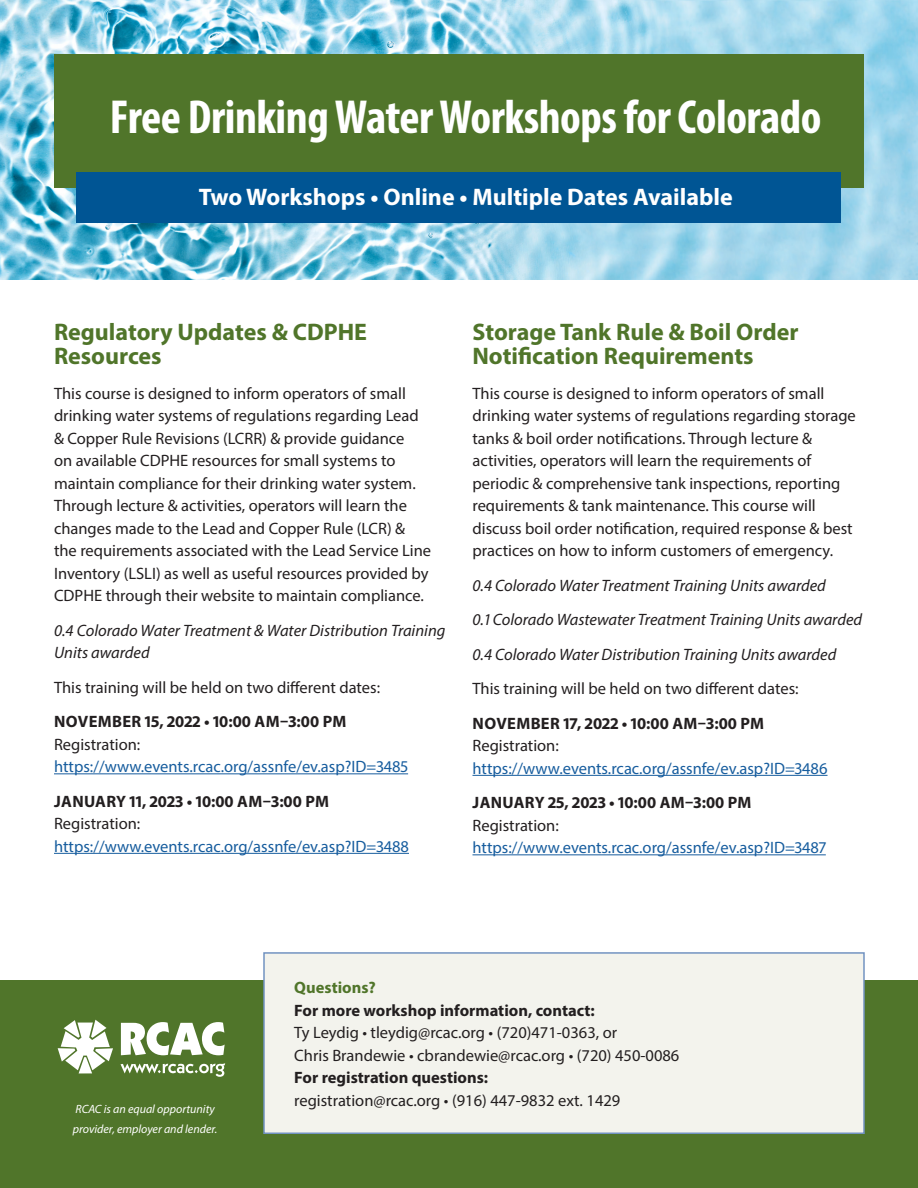
<style>
.page{position:relative;width:918px;height:1188px;background:#fff}
.page>*{position:absolute;margin:0;border:0;box-sizing:border-box;transform-origin:0 0}
.t1{font:700 condensed 48px "Myriad Pro";letter-spacing:-.01em;color:#fff}
.Class_Title{font:700 24px/24px "Myriad Pro";color:#50752a}
.t2{font:700 24px "Myriad Pro";color:#fff}
.Class_Title-2{font:16.5px/22.5px "Myriad Pro";color:#231f20}
.Class_Title-3{font:16.5px/22.5px "Myriad Pro";color:#175d9e}
.Class_Title-4{font:italic 16.5px/22.5px "Myriad Pro";color:#231f20}
.Class_Title-5{font:700 16.5px "Myriad Pro";color:#231f20}
.Class_Title-6{font:700 16.5px "Myriad Pro";color:#50752a}
.Class_Title-7{font:italic 12px/19.5px "Myriad Pro";color:#fff}
.s1{font-weight:700;color:#231f20}
.s2{color:#231f20}
</style>
<div class="page">
<img style="left:0;top:0;width:918px;height:280px">
<div style="left:0;top:981px;width:918px;height:207px;background:#50752a"></div>
<div style="left:263px;top:952px;width:602px;height:182px;background:#f3f3ed;border:2px solid #7293c1"></div>
<hr style="left:54px;top:773px;width:354px;height:1px;background:#175d9e">
<hr style="left:54px;top:853px;width:355px;height:1px;background:#175d9e">
<div style="left:54px;top:54px;width:810px;height:134px;background:#50752a"></div>
<div style="left:76px;top:172px;width:766px;height:50px;background:#005594"></div>
<hr style="left:472px;top:775px;width:356px;height:1px;background:#175d9e">
<hr style="left:472px;top:854px;width:354px;height:1px;background:#175d9e">
<svg style="left:58px;top:1020px;width:55px;height:53px"></svg>
<svg style="left:121px;top:1022px;width:104px;height:33px"></svg>
<svg style="left:121px;top:1063px;width:104px;height:14px"></svg>
<p class="t1" style="left:110px;top:87px;width:713px">Free Drinking Water Workshops for Colorado</p>
<p class="t2" style="left:199px;top:181px;width:536px">Two Workshops • Online • Multiple Dates Available</p>
<p class="Class_Title" style="left:54px;top:319px;width:315px">Regulatory Updates &amp; CDPHE<br>Resources</p>
<p class="Class_Title-2" style="left:54px;top:382px;width:379px">This course is designed to inform operators of small drinking water systems of regulations regarding Lead &amp; Copper Rule Revisions (LCRR) &amp; provide guidance<br>on available CDPHE resources for small systems to maintain compliance for their drinking water system.<br>Through lecture &amp; activities, operators will learn the changes made to the Lead and Copper Rule (LCR) &amp; the requirements associated with the Lead Service Line Inventory (LSLI) as well as useful resources provided by CDPHE through their website to maintain compliance.</p>
<p class="Class_Title-4" style="left:54px;top:619px;width:393px">0.4 Colorado Water Treatment &amp; Water Distribution Training<br>Units awarded</p>
<p class="Class_Title-2" style="left:54px;top:676px;width:328px">This training will be held on two different dates:</p>
<p class="Class_Title-3" style="left:54px;top:710px;width:356px"><span class="s1">NOVEMBER 15, 2022 • 10:00 AM–3:00 PM<br></span><span class="s2">Registration: </span>https://www.events.rcac.org/assnfe/ev.asp?ID=3485</p>
<p class="Class_Title-3" style="left:54px;top:790px;width:356px"><span class="s1">JANUARY 11, 2023 • 10:00 AM–3:00 PM<br></span><span class="s2">Registration: </span>https://www.events.rcac.org/assnfe/ev.asp?ID=3488</p>
<p class="Class_Title" style="left:472px;top:319px;width:327px">Storage Tank Rule &amp; Boil Order<br>Notification Requirements</p>
<p class="Class_Title-2" style="left:472px;top:382px;width:385px">This course is designed to inform operators of small drinking water systems of regulations regarding storage tanks &amp; boil order notifications. Through lecture &amp; activities, operators will learn the requirements of periodic &amp; comprehensive tank inspections, reporting requirements &amp; tank maintenance. This course will discuss boil order notification, required response &amp; best practices on how to inform customers of emergency.</p>
<p class="Class_Title-4" style="left:472px;top:574px;width:355px">0.4 Colorado Water Treatment Training Units awarded</p>
<p class="Class_Title-4" style="left:472px;top:608px;width:391px">0.1 Colorado Wastewater Treatment Training Units awarded</p>
<p class="Class_Title-4" style="left:472px;top:643px;width:365px">0.4 Colorado Water Distribution Training Units awarded</p>
<p class="Class_Title-2" style="left:472px;top:677px;width:328px">This training will be held on two different dates:</p>
<p class="Class_Title-3" style="left:472px;top:712px;width:357px"><span class="s1">NOVEMBER 17, 2022 • 10:00 AM–3:00 PM<br></span><span class="s2">Registration: </span>https://www.events.rcac.org/assnfe/ev.asp?ID=3486</p>
<p class="Class_Title-3" style="left:472px;top:791px;width:355px"><span class="s1">JANUARY 25, 2023 • 10:00 AM–3:00 PM<br></span><span class="s2">Registration: </span>https://www.events.rcac.org/assnfe/ev.asp?ID=3487</p>
<p class="Class_Title-7" style="left:73px;top:1099px;width:146px">RCAC is an equal opportunity provider, employer and lender.</p>
<p class="Class_Title-6" style="left:294px;top:977px;width:83px">Questions?</p>
<p class="Class_Title-5" style="left:294px;top:999px;width:302px">For more workshop information, contact:</p>
<p class="Class_Title-2" style="left:294px;top:1021px;width:387px">Ty Leydig • tleydig@rcac.org • (720)471-0363, or<br>Chris Brandewie • cbrandewie@rcac.org • (720) 450-0086</p>
<p class="Class_Title-5" style="left:294px;top:1067px;width:195px">For registration questions:</p>
<p class="Class_Title-2" style="left:294px;top:1088px;width:328px">registration@rcac.org • (916) 447-9832 ext. 1429</p>
</div>
